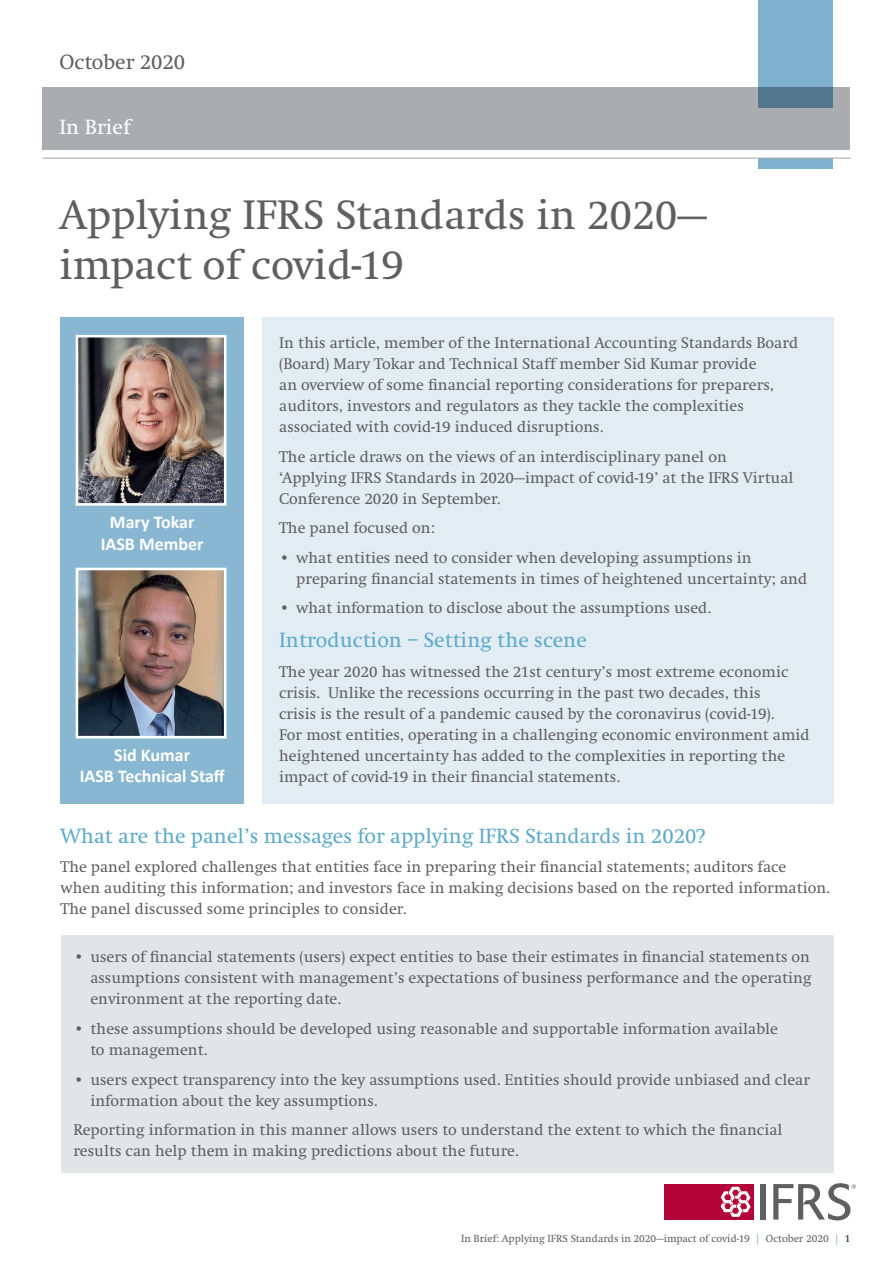
<style>
.page{position:relative;width:893px;height:1263px;background:#fff}
.page>*{position:absolute;margin:0;border:0;box-sizing:border-box;transform-origin:0 0}
.t1{font:42px/50.4px "Swift LT Pro";color:#5f5f62}
.subheading{font:21px "Swift LT Pro";color:#5daacc}
.date{font:21px "Swift LT Pro";color:#5f5f62}
.strapline{font:21px "Swift LT Pro";color:#fff}
.t2{font:700 18px/21.6px "Calibri";color:#fff;text-align:center}
.body_copy{font:15.75px/21px "Swift LT Pro";color:#5f5f62}
.t3{font:10.5px "Swift LT Pro";color:#5f5f62}
.s1{color:#7db1cd}
.s2{color:#231f20}
</style>
<div class="page">
<div style="left:758px;top:158px;width:74px;height:11px;background:#7db1cd"></div>
<div style="left:43px;top:88px;width:807px;height:62px;background:#abacb0"></div>
<svg style="left:758px;top:0;width:74px;height:108px;background:#74a5c0"></svg>
<hr style="left:43px;top:158px;width:807px;height:1px;background:#abacb0">
<div style="left:61px;top:317px;width:183px;height:487px;background:#89b7d1"></div>
<div style="left:262px;top:317px;width:571px;height:487px;background:#e2ecf3"></div>
<img style="left:80px;top:339px;width:142px;height:163px">
<div style="left:76px;top:335px;width:150px;height:171px;border:3px solid #fff"></div>
<img style="left:80px;top:572px;width:142px;height:162px">
<div style="left:76px;top:568px;width:150px;height:170px;border:3px solid #fff"></div>
<div style="left:61px;top:935px;width:772px;height:238px;background:#e3e4e6"></div>
<div style="left:664px;top:1184px;width:90px;height:36px;background:#b30437"></div>
<svg style="left:721px;top:1187px;width:30px;height:30px"></svg>
<div style="left:761px;top:1184px;width:5px;height:35px;background:#5f5f62"></div>
<svg style="left:773px;top:1183px;width:83px;height:37px"></svg>
<p class="date" style="left:60px;top:50px;width:127px">October 2020</p>
<p class="strapline" style="left:60px;top:114px;width:72px">In Brief</p>
<p class="t1" style="left:60px;top:190px;width:649px">Applying IFRS Standards in 2020— impact of covid-19</p>
<p class="t2" style="left:101px;top:511px;width:104px">Mary Tokar<br>IASB Member</p>
<p class="t2" style="left:80px;top:744px;width:147px">Sid Kumar<br>IASB Technical Staff</p>
<p class="body_copy" style="left:279px;top:333px;width:520px">In this article, member of the International Accounting Standards Board (Board) Mary Tokar and Technical Staff member Sid Kumar provide<br>an overview of some financial reporting considerations for preparers, auditors, investors and regulators as they tackle the complexities associated with covid-19 induced disruptions.</p>
<p class="body_copy" style="left:279px;top:446px;width:516px">The article draws on the views of an interdisciplinary panel on ‘Applying IFRS Standards in 2020—impact of covid-19’ at the IFRS Virtual<br>Conference 2020 in September.</p>
<p class="body_copy" style="left:279px;top:518px;width:157px">The panel focused on:</p>
<p class="body_copy" style="left:296px;top:547px;width:513px;text-indent:-17px">• what entities need to consider when developing assumptions in preparing financial statements in times of heightened uncertainty; and</p>
<p class="body_copy" style="left:279px;top:598px;width:433px">• what information to disclose about the assumptions used.</p>
<p class="subheading" style="left:279px;top:628px;width:309px">Introduction – Setting the scene</p>
<p class="body_copy" style="left:279px;top:661px;width:532px">The year 2020 has witnessed the 21st century’s most extreme economic crisis. Unlike the recessions occurring in the past two decades, this<br>crisis is the result of a pandemic caused by the coronavirus (covid-19).<br>For most entities, operating in a challenging economic environment amid heightened uncertainty has added to the complexities in reporting the impact of covid-19 in their financial statements.</p>
<p class="subheading" style="left:61px;top:823px;width:646px">What are the panel’s messages for applying IFRS Standards in 2020?</p>
<p class="body_copy" style="left:61px;top:856px;width:771px">The panel explored challenges that entities face in preparing their financial statements; auditors face when auditing this information; and investors face in making decisions based on the reported information.<br>The panel discussed some principles to consider.</p>
<p class="body_copy" style="left:90px;top:947px;width:723px;text-align:justify;text-indent:-17px">• users of financial statements (users) expect entities to base their estimates in financial statements on assumptions consistent with management’s expectations of business performance and the operating environment at the reporting date.</p>
<p class="body_copy" style="left:90px;top:1018px;width:689px;text-indent:-17px">• these assumptions should be developed using reasonable and supportable information available to management.</p>
<p class="body_copy" style="left:90px;top:1069px;width:721px;text-indent:-17px">• users expect transparency into the key assumptions used. Entities should provide unbiased and clear information about the key assumptions.</p>
<p class="body_copy" style="left:73px;top:1119px;width:711px">Reporting information in this manner allows users to understand the extent to which the financial results can help them in making predictions about the future.</p>
<p class="t3" style="left:461px;top:1232px;width:391px">In Brief: Applying IFRS Standards in 2020—impact of covid-19 <span class="s1">|</span> October 2020 <span class="s1">|</span> <span class="s2">1</span></p>
</div>
